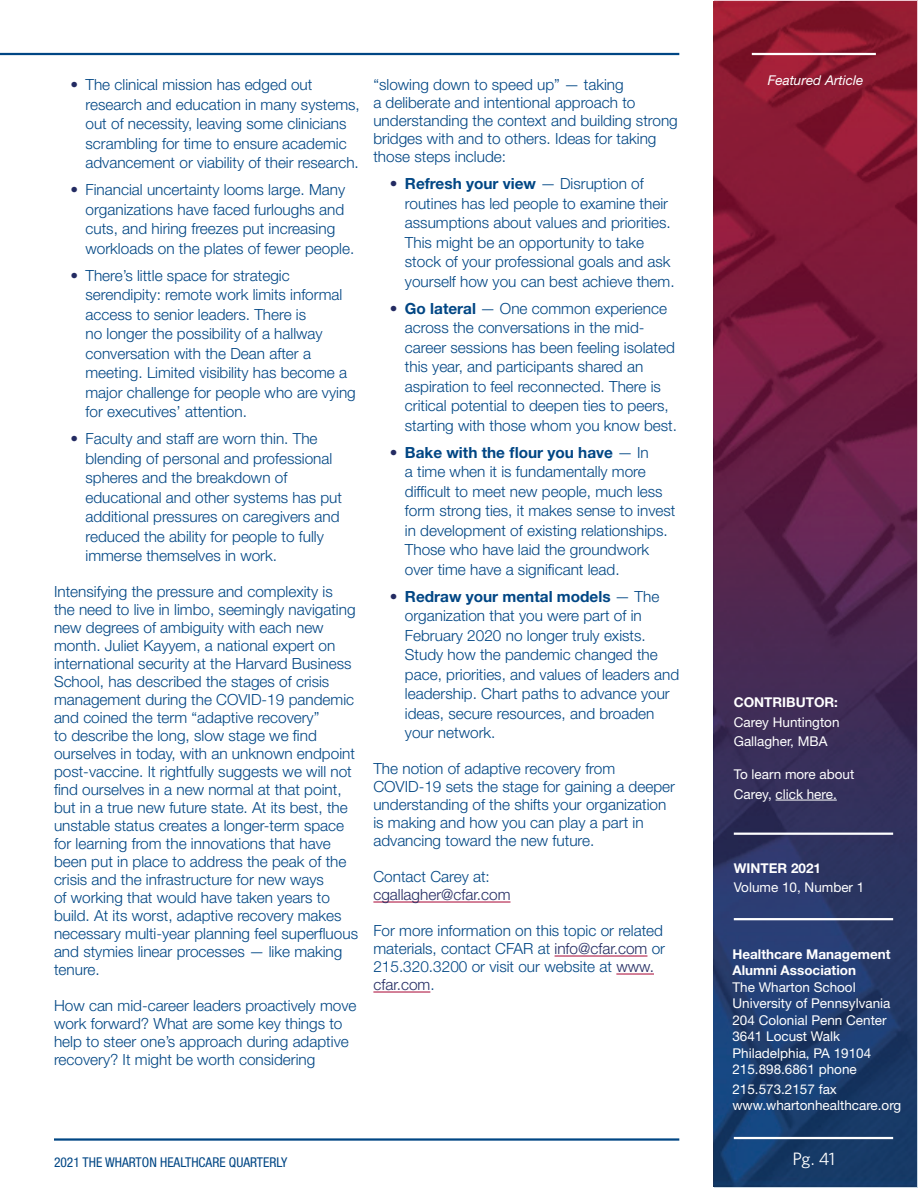
<style>
.page{position:relative;width:918px;height:1188px;background:#fff}
.page>*{position:absolute;margin:0;border:0;box-sizing:border-box;transform-origin:0 0}
.t1{font:18px "Whitney";color:#fff}
.t2{font:300 15.3px/19.5px "Helvetica Neue LT Std";color:#004684}
.t3{font:300 15.3px "Helvetica Neue LT Std";color:#232b62}
.t4{font:13.5px/16.5px "Helvetica Neue LT Std";color:#fff}
.t5{font:700 13.5px/16.5px "Helvetica Neue LT Std";color:#fff}
.t6{font:condensed 13.5px "Helvetica Neue LT Std";color:#004684}
.t7{font:italic 13.5px "Helvetica Neue LT Std";color:#fff}
.s1{color:#232b62}
.s2{font-weight:700;color:#232b62}
.s3{font-weight:700}
</style>
<div class="page">
<svg style="left:714px;top:0;width:204px;height:1188px;background:#522850"></svg>
<hr style="left:54px;top:1138px;width:625px;height:3px;background:#004684">
<hr style="left:734px;top:1137px;width:159px;height:2px;background:#fff">
<hr style="left:734px;top:918px;width:159px;height:2px;background:#fff">
<hr style="left:734px;top:833px;width:159px;height:2px;background:#fff">
<hr style="left:0;top:53px;width:679px;height:2px;background:#004684">
<hr style="left:752px;top:53px;width:124px;height:2px;background:#fff">
<hr style="left:776px;top:800px;width:61px;height:1px;background:#fff">
<hr style="left:373px;top:902px;width:137px;height:1px;background:#a90332">
<hr style="left:555px;top:956px;width:92px;height:1px;background:#a90332">
<hr style="left:616px;top:974px;width:38px;height:1px;background:#a90332">
<hr style="left:373px;top:992px;width:57px;height:1px;background:#a90332">
<p class="t2" style="left:86px;top:75px;width:276px;text-indent:-15px"><span class="s1">•</span> The clinical mission has edged out research and education in many systems, out of necessity, leaving some clinicians scrambling for time to ensure academic advancement or viability of their research.</p>
<p class="t2" style="left:86px;top:180px;width:270px;text-indent:-15px"><span class="s1">•</span> Financial uncertainty looms large. Many organizations have faced furloughs and cuts, and hiring freezes put increasing workloads on the plates of fewer people.</p>
<p class="t2" style="left:86px;top:265px;width:272px;text-indent:-15px"><span class="s1">•</span> There’s little space for strategic serendipity: remote work limits informal access to senior leaders. There is<br>no longer the possibility of a hallway conversation with the Dean after a meeting. Limited visibility has become a major challenge for people who are vying for executives’ attention.</p>
<p class="t2" style="left:86px;top:429px;width:258px;text-indent:-15px"><span class="s1">•</span> Faculty and staff are worn thin. The blending of personal and professional spheres and the breakdown of educational and other systems has put additional pressures on caregivers and reduced the ability for people to fully immerse themselves in work.</p>
<p class="t2" style="left:54px;top:583px;width:306px;line-height:18px">Intensifying the pressure and complexity is<br>the need to live in limbo, seemingly navigating new degrees of ambiguity with each new month. Juliet Kayyem, a national expert on international security at the Harvard Business School, has described the stages of crisis management during the COVID-19 pandemic and coined the term “adaptive recovery”<br>to describe the long, slow stage we find ourselves in today, with an unknown endpoint post-vaccine. It rightfully suggests we will not find ourselves in a new normal at that point, but in a true new future state. At its best, the unstable status creates a longer-term space for learning from the innovations that have been put in place to address the peak of the crisis and the infrastructure for new ways<br>of working that would have taken years to build. At its worst, adaptive recovery makes necessary multi-year planning feel superfluous and stymies linear processes — like making tenure.</p>
<p class="t2" style="left:54px;top:997px;width:304px;line-height:18px">How can mid-career leaders proactively move work forward? What are some key things to help to steer one’s approach during adaptive recovery? It might be worth considering</p>
<p class="t2" style="left:373px;top:76px;width:306px;line-height:18px">“slowing down to speed up” — taking<br>a deliberate and intentional approach to understanding the context and building strong bridges with and to others. Ideas for taking those steps include:</p>
<p class="t2" style="left:405px;top:174px;width:271px;text-indent:-15px"><span class="s2">•</span> <span class="s3">Refresh your view</span> — Disruption of routines has led people to examine their assumptions about values and priorities.<br>This might be an opportunity to take stock of your professional goals and ask yourself how you can best achieve them.</p>
<p class="t2" style="left:405px;top:298px;width:274px;text-indent:-15px"><span class="s2">•</span> <span class="s3">Go lateral</span> — One common experience across the conversations in the mid&shy;career sessions has been feeling isolated this year, and participants shared an aspiration to feel reconnected. There is critical potential to deepen ties to peers, starting with those whom you know best.</p>
<p class="t2" style="left:405px;top:442px;width:272px;text-indent:-15px"><span class="s2">•</span> <span class="s3">Bake with the flour you have</span> — In<br>a time when it is fundamentally more difficult to meet new people, much less form strong ties, it makes sense to invest in development of existing relationships.<br>Those who have laid the groundwork over time have a significant lead.</p>
<p class="t2" style="left:405px;top:586px;width:276px;text-indent:-15px"><span class="s2">•</span> <span class="s3">Redraw your mental models</span> — The organization that you were part of in February 2020 no longer truly exists.<br>Study how the pandemic changed the pace, priorities, and values of leaders and leadership. Chart paths to advance your ideas, secure resources, and broaden your network.</p>
<p class="t2" style="left:373px;top:760px;width:303px;line-height:18px">The notion of adaptive recovery from COVID-19 sets the stage for gaining a deeper understanding of the shifts your organization is making and how you can play a part in advancing toward the new future.</p>
<p class="t2" style="left:373px;top:867px;width:118px">Contact Carey at:</p>
<p class="t3" style="left:373px;top:886px;width:139px">cgallagher@cfar.com</p>
<p class="t2" style="left:373px;top:922px;width:293px;line-height:18px">For more information on this topic or related materials, contact CFAR at <span class="s1">info@cfar.com</span> or 215.320.3200 or visit our website at <span class="s1">www. cfar.com</span>.</p>
<p class="t6" style="left:54px;top:1155px;width:235px">2021 THE WHARTON HEALTHCARE QUARTERLY</p>
<p class="t7" style="left:768px;top:72px;width:97px">Featured Article</p>
<p class="t5" style="left:734px;top:694px;width:106px">CONTRIBUTOR:</p>
<p class="t4" style="left:734px;top:712px;width:107px;line-height:19.5px">Carey Huntington<br>Gallagher, MBA</p>
<p class="t4" style="left:734px;top:764px;width:122px;line-height:19.5px">To learn more about<br>Carey, click here.</p>
<p class="t5" style="left:734px;top:859px;width:89px">WINTER 2021</p>
<p class="t4" style="left:734px;top:879px;width:132px">Volume 10, Number 1</p>
<p class="t5" style="left:732px;top:945px;width:160px">Healthcare Management<br>Alumni Association</p>
<p class="t4" style="left:732px;top:978px;width:160px">The Wharton School<br>University of Pennsylvania<br>204 Colonial Penn Center<br>3641 Locust Walk<br>Philadelphia, PA 19104<br>215.898.6861 phone</p>
<p class="t4" style="left:732px;top:1080px;width:170px">215.573.2157 fax www.whartonhealthcare.org</p>
<p class="t1" style="left:792px;top:1148px;width:44px">Pg. 41</p>
</div>
